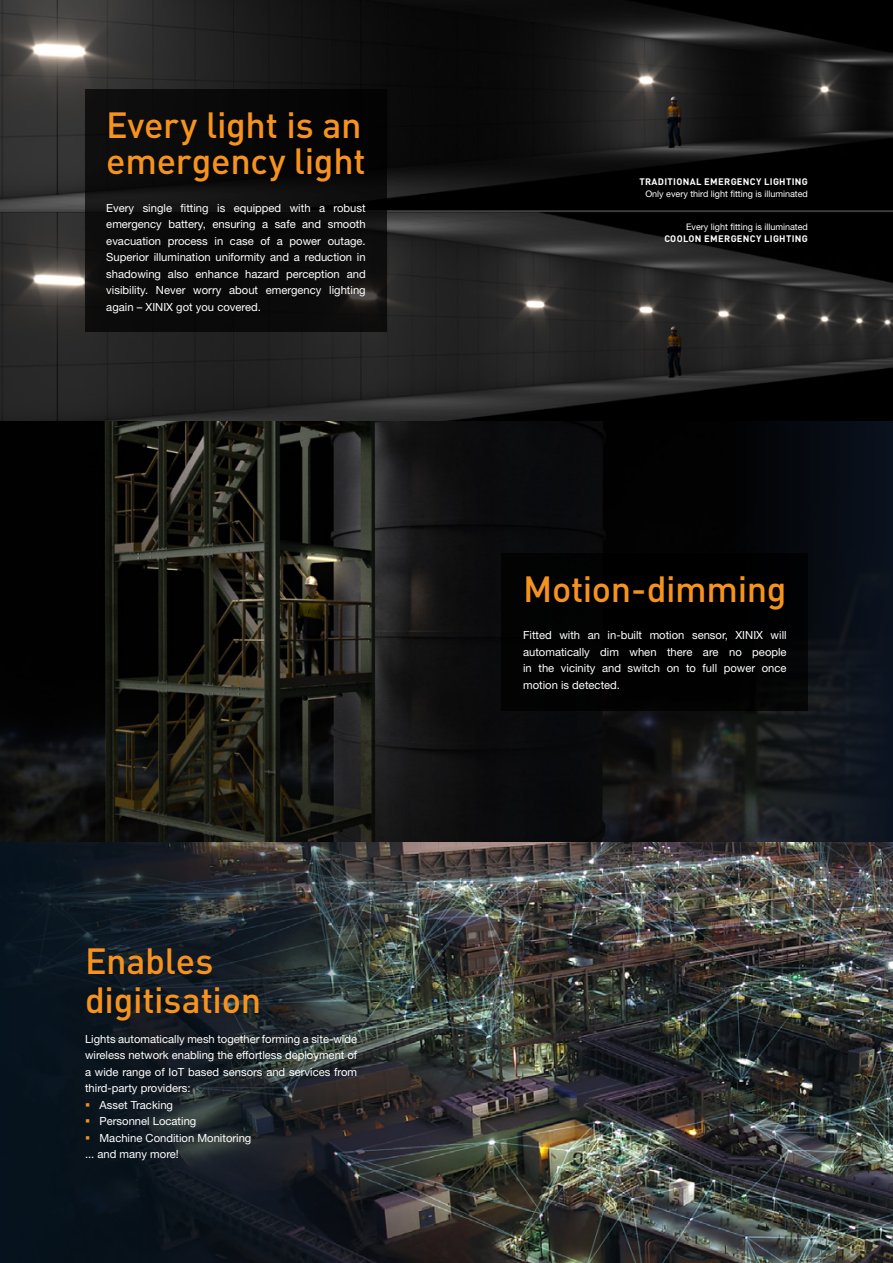
<style>
.page{position:relative;width:893px;height:1263px;background:#fff}
.page>*{position:absolute;margin:0;border:0;box-sizing:border-box;transform-origin:0 0}
.t1{font:500 36px/36px "DIN Pro";letter-spacing:-.01em;color:#f7931d}
.key_ft_-_bullets{font:11.25px/16.5px "Helvetica Neue LT Std";color:#fff;text-align:justify}
.key_ft_-_body{font:11.25px/16.5px "Helvetica Neue LT Std";color:#fff;text-align:justify}
.key_ft_-_bullets-2{font:700 9.3px "DIN Pro";letter-spacing:.035em;color:#fff}
.key_ft_-_bullets-3{font:9px "Helvetica Neue LT Std";color:#fff}
</style>
<div class="page">
<img style="left:0;top:0;width:893px;height:842px">
<hr style="left:0;top:210px;width:893px;height:2px;background:#fff">
<div style="left:85px;top:89px;width:302px;height:243px;background:#0b0a0a"></div>
<div style="left:502px;top:553px;width:306px;height:157px;background:#010102"></div>
<img style="left:0;top:842px;width:893px;height:421px">
<p class="t1" style="left:106px;top:106px;width:261px">Every light is an emergency light</p>
<p class="key_ft_-_bullets" style="left:106px;top:199px;width:261px">Every single fitting is equipped with a robust emergency battery, ensuring a safe and smooth evacuation process in case of a power outage.<br>Superior illumination uniformity and a reduction in shadowing also enhance hazard perception and visibility. Never worry about emergency lighting again – XINIX got you covered.</p>
<p class="t1" style="left:85px;top:940px;width:178px;line-height:39px">Enables digitisation</p>
<p class="key_ft_-_body" style="left:85px;top:1030px;width:274px">Lights automatically mesh together forming a site-wide wireless network enabling the effortless deployment of a wide range of IoT based sensors and services from third-party providers:</p>
<p class="key_ft_-_bullets" style="left:99px;top:1096px;width:75px">Asset Tracking</p>
<p class="key_ft_-_bullets" style="left:99px;top:1113px;width:98px">Personnel Locating</p>
<p class="key_ft_-_bullets" style="left:99px;top:1129px;width:153px">Machine Condition Monitoring</p>
<p class="key_ft_-_body" style="left:85px;top:1146px;width:95px">... and many more!</p>
<p class="key_ft_-_bullets-2" style="left:639px;top:175px;width:170px">TRADITIONAL EMERGENCY LIGHTING</p>
<p class="key_ft_-_bullets-3" style="left:645px;top:189px;width:164px">Only every third light fitting is illuminated</p>
<p class="key_ft_-_bullets-3" style="left:686px;top:222px;width:123px">Every light fitting is illuminated</p>
<p class="key_ft_-_bullets-2" style="left:664px;top:232px;width:145px">COOLON EMERGENCY LIGHTING</p>
<p class="t1" style="left:523px;top:569px;width:265px">Motion-dimming</p>
<p class="key_ft_-_bullets" style="left:523px;top:627px;width:265px">Fitted with an in-built motion sensor, XINIX will automatically dim when there are no people in the vicinity and switch on to full power once motion is detected.</p>
</div>
